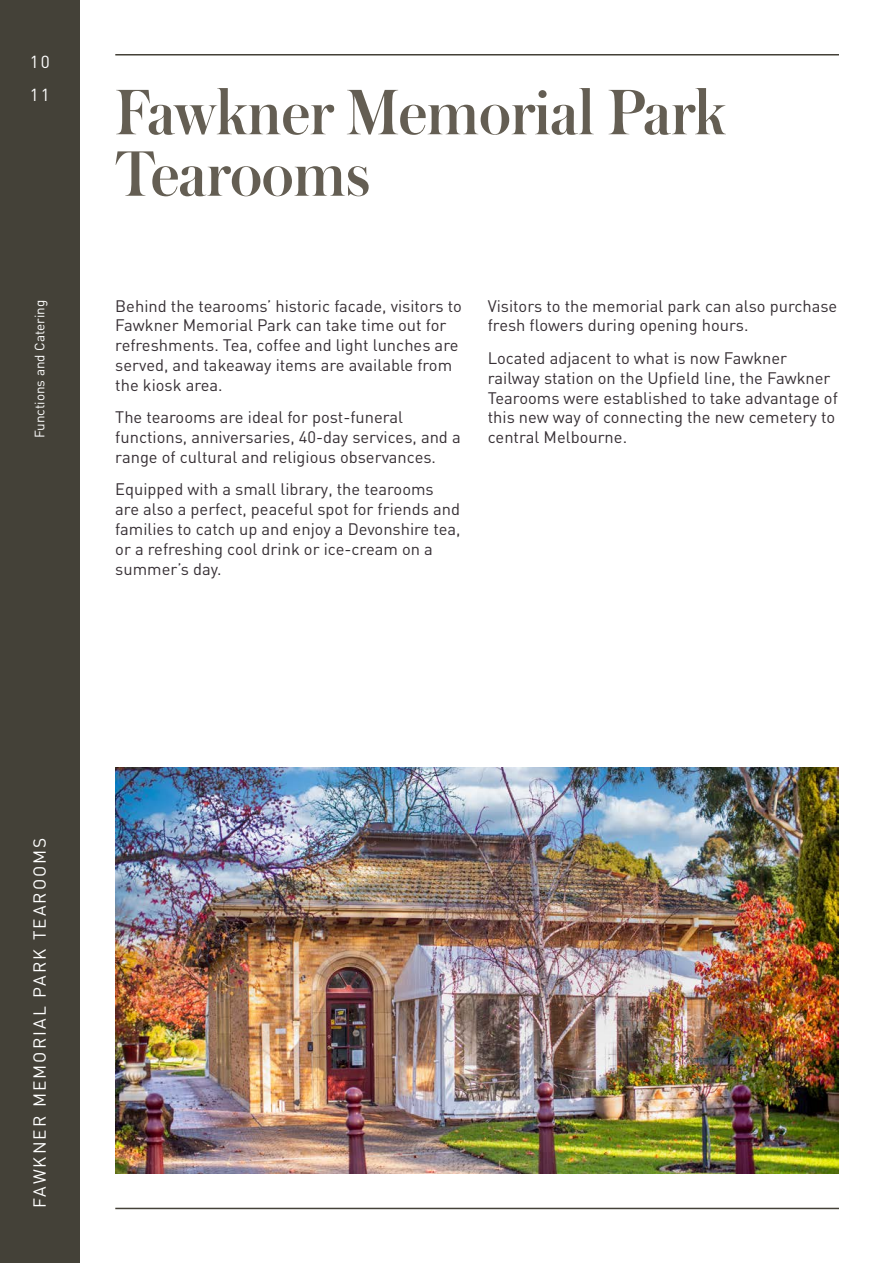
<style>
.page{position:relative;width:893px;height:1263px;background:#fff}
.page>*{position:absolute;margin:0;border:0;box-sizing:border-box;transform-origin:0 0}
.t1{font:500 67.5px/61.5px "Austin";color:#645e53}
.t2{font:17.25px/33.8px "DIN";letter-spacing:.12em;color:#fff}
.t3{font:16.5px/19.8px "DIN";color:#362f34}
.t4{font:13.5px "DIN";color:#fff}
</style>
<div class="page">
<div style="left:0;top:0;width:80px;height:1263px;background:#444138"></div>
<hr style="left:115px;top:54px;width:724px;height:2px;background:#444138">
<img style="left:115px;top:767px;width:723px;height:407px">
<hr style="left:115px;top:1208px;width:724px;height:1px;background:#444138">
<p class="t2" style="left:30px;top:44px;width:22px">10<br>11</p>
<p class="t4" style="left:31px;top:438px;width:140px;rotate:-90deg">Functions and Catering</p>
<h1 class="t1" style="left:115px;top:80px;width:612px">Fawkner Memorial Park<br>Tearooms</h1>
<p class="t3" style="left:115px;top:295px;width:348px">Behind the tearooms’ historic facade, visitors to Fawkner Memorial Park can take time out for refreshments. Tea, coffee and light lunches are served, and takeaway items are available from the kiosk area.</p>
<p class="t3" style="left:115px;top:407px;width:347px">The tearooms are ideal for post-funeral functions, anniversaries, 40-day services, and a range of cultural and religious observances.</p>
<p class="t3" style="left:115px;top:479px;width:347px">Equipped with a small library, the tearooms are also a perfect, peaceful spot for friends and families to catch up and enjoy a Devonshire tea, or a refreshing cool drink or ice-cream on a summer’s day.</p>
<p class="t3" style="left:488px;top:295px;width:351px">Visitors to the memorial park can also purchase fresh flowers during opening hours.</p>
<p class="t3" style="left:488px;top:348px;width:352px">Located adjacent to what is now Fawkner railway station on the Upfield line, the Fawkner Tearooms were established to take advantage of this new way of connecting the new cemetery to central Melbourne.</p>
<p class="t2" style="left:22px;top:1208px;width:372px;rotate:-90deg">FAWKNER MEMORIAL PARK TEAROOMS</p>
</div>
